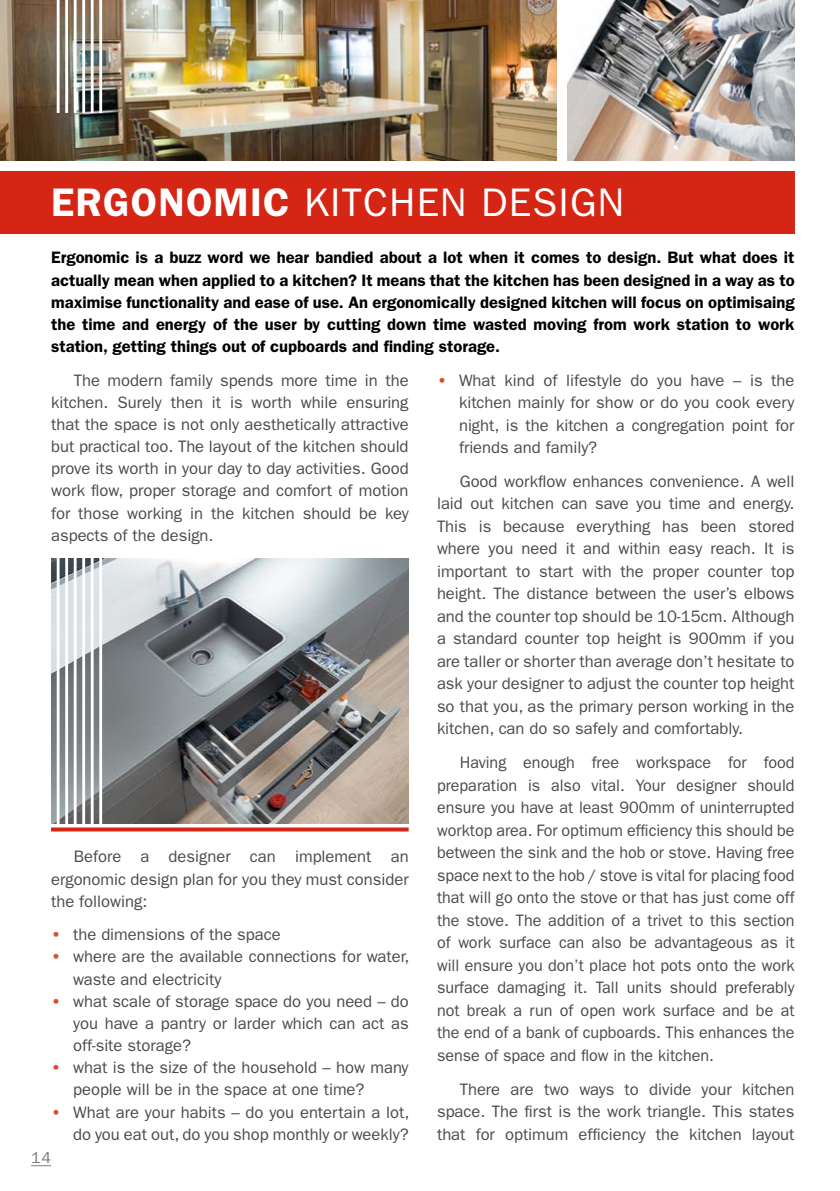
<style>
.page{position:relative;width:840px;height:1191px;background:#fff}
.page>*{position:absolute;margin:0;border:0;box-sizing:border-box;transform-origin:0 0}
.t1{font:40px "Franklin Gothic";letter-spacing:.03em;color:#fff}
.t2{font:16.6px/22.4px "Franklin Gothic";color:#4a4a49;text-align:justify}
.t3{font:600 16.6px/22.2px "Franklin Gothic";color:#000;text-align:justify}
.t4{font:16px "Franklin Gothic";color:#7c7b7b}
.s1{font-weight:600}
.s2{font-weight:600;color:#db4b2c}
</style>
<div class="page">
<svg style="left:31px;top:1165px;width:20px;height:1px"></svg>
<img style="left:51px;top:558px;width:357px;height:265px">
<div style="left:0;top:172px;width:794px;height:62px;background:#d52514"></div>
<img style="left:0;top:0;width:556px;height:160px">
<img style="left:567px;top:0;width:227px;height:160px">
<svg style="left:51px;top:827px;width:357px;height:4px"></svg>
<hr style="left:99px;top:558px;width:3px;height:265px;background:#fff">
<hr style="left:91px;top:558px;width:3px;height:265px;background:#fff">
<hr style="left:82px;top:558px;width:3px;height:265px;background:#fff">
<hr style="left:74px;top:558px;width:3px;height:265px;background:#fff">
<hr style="left:65px;top:558px;width:3px;height:265px;background:#fff">
<hr style="left:57px;top:558px;width:3px;height:265px;background:#fff">
<hr style="left:99px;top:0;width:3px;height:112px;background:#fff">
<hr style="left:91px;top:0;width:3px;height:112px;background:#fff">
<hr style="left:82px;top:0;width:3px;height:112px;background:#fff">
<hr style="left:74px;top:0;width:3px;height:112px;background:#fff">
<hr style="left:65px;top:0;width:3px;height:112px;background:#fff">
<hr style="left:57px;top:0;width:3px;height:112px;background:#fff">
<h1 class="t1" style="left:51px;top:180px;width:574px"><span class="s1">Ergonomic</span> Kitch en Desig n</h1>
<p class="t3" style="left:51px;top:247px;width:744px">Ergonomic is a buzz word we hear bandied about a lot when it comes to design. But what does it actually mean when applied to a kitchen? It means that the kitchen has been designed in a way as to maximise functionality and ease of use. An ergonomically designed kitchen will focus on optimisaing the time and energy of the user by cutting down time wasted moving from work station to work station, getting things out of cupboards and finding storage.</p>
<p class="t2" style="left:51px;top:369px;width:359px;text-indent:23px">The modern family spends more time in the kitchen. Surely then it is worth while ensuring that the space is not only aesthetically attractive but practical too. The layout of the kitchen should prove its worth in your day to day activities. Good work flow, proper storage and comfort of motion for those working in the kitchen should be key aspects of the design.</p>
<p class="t2" style="left:459px;top:369px;width:337px;text-indent:-22px"><span class="s2">•</span> What kind of lifestyle do you have – is the kitchen mainly for show or do you cook every night, is the kitchen a congregation point for friends and family?</p>
<p class="t2" style="left:437px;top:470px;width:359px;text-indent:23px">Good workflow enhances convenience. A well laid out kitchen can save you time and energy.<br>This is because everything has been stored where you need it and within easy reach. It is important to start with the proper counter top height. The distance between the user’s elbows and the counter top should be 10-15cm. Although a standard counter top height is 900mm if you are taller or shorter than average don’t hesitate to ask your designer to adjust the counter top height so that you, as the primary person working in the kitchen, can do so safely and comfortably.</p>
<p class="t2" style="left:437px;top:751px;width:359px;text-indent:23px">Having enough free workspace for food preparation is also vital. Your designer should ensure you have at least 900mm of uninterrupted worktop area. For optimum efficiency this should be between the sink and the hob or stove. Having free space next to the hob / stove is vital for placing food that will go onto the stove or that has just come off the stove. The addition of a trivet to this section of work surface can also be advantageous as it will ensure you don’t place hot pots onto the work surface damaging it. Tall units should preferably not break a run of open work surface and be at the end of a bank of cupboards. This enhances the sense of space and flow in the kitchen.</p>
<p class="t2" style="left:437px;top:1078px;width:359px;text-indent:23px">There are two ways to divide your kitchen space. The first is the work triangle. This states that for optimum efficiency the kitchen layout</p>
<p class="t2" style="left:51px;top:846px;width:359px;text-indent:23px">Before a designer can implement an ergonomic design plan for you they must consider the following:</p>
<p class="t2" style="left:51px;top:923px;width:231px"><span class="s2">•</span> the dimensions of the space</p>
<p class="t2" style="left:73px;top:945px;width:337px;text-indent:-22px"><span class="s2">•</span> where are the available connections for water, waste and electricity</p>
<p class="t2" style="left:73px;top:990px;width:337px;text-indent:-22px"><span class="s2">•</span> what scale of storage space do you need – do you have a pantry or larder which can act as off-site storage?</p>
<p class="t2" style="left:73px;top:1056px;width:337px;text-indent:-22px"><span class="s2">•</span> what is the size of the household – how many people will be in the space at one time?</p>
<p class="t2" style="left:51px;top:1101px;width:360px;text-align:right"><span class="s2">•</span> What are your habits – do you entertain a lot, do you eat out, do you shop monthly or weekly?</p>
<p class="t4" style="left:31px;top:1148px;width:21px">14</p>
</div>
